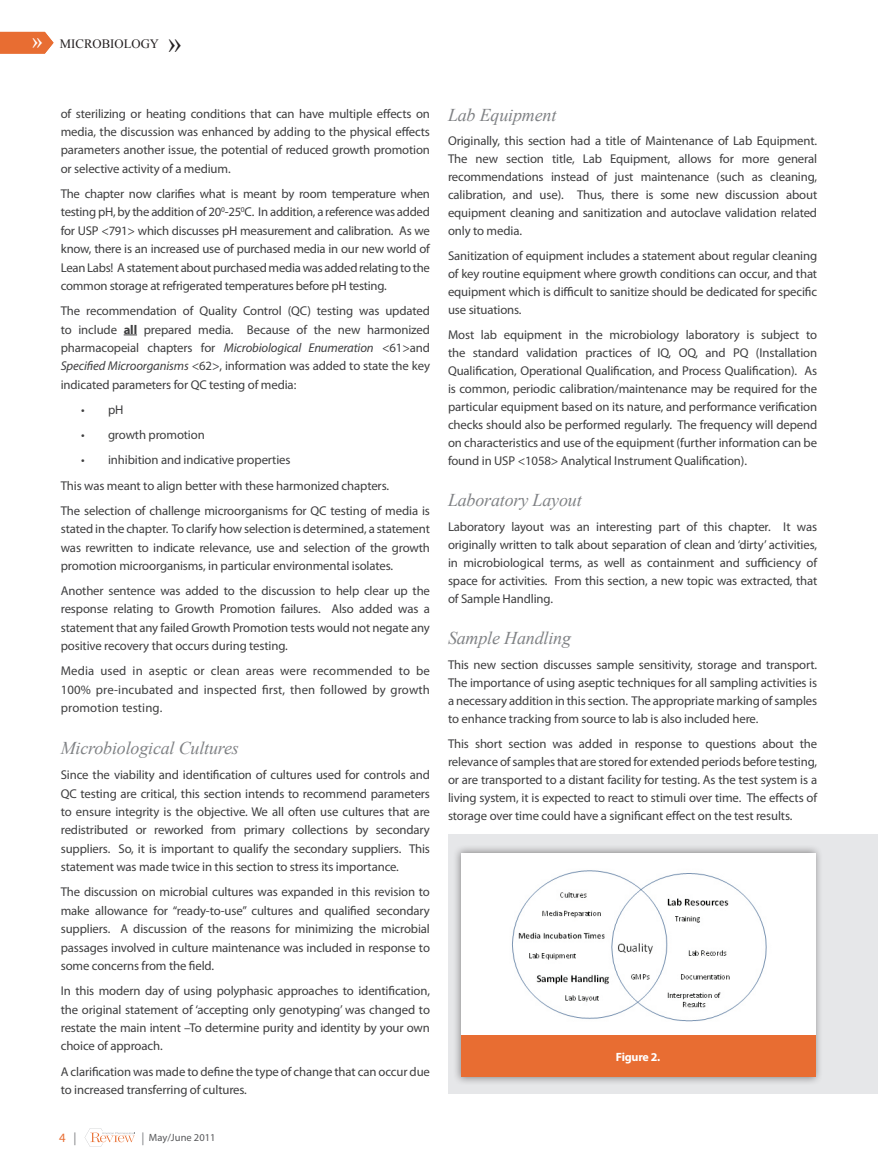
<style>
.page{position:relative;width:878px;height:1175px;background:#fff}
.page>*{position:absolute;margin:0;border:0;box-sizing:border-box;transform-origin:0 0}
.t1{font:27px "Minion Pro";color:#fff}
.Paragraph_Subtilte{font:italic 18px "Times New Roman";letter-spacing:-.01em;color:#808285}
.Paragraph_Style{font:12.75px/18.5px "Myriad Pro";letter-spacing:-.01em;color:#3e3e3f;text-align:justify}
.Section_Title{font:12.75px "Times New Roman";color:#231f20}
.t2{font:12.75px "Myriad Pro";color:#e86d32}
.t3{font:12.75px "Myriad Pro";color:#808285}
.Figure_Table_Legend{font:700 12px "Myriad Pro";letter-spacing:-.02em;color:#fff}
.t4{font:10.5px "Myriad Pro";color:#57585a}
.s1{font-size:27px}
.s2{font-weight:700}
.s3{font-style:italic}
.s4{color:#808285}
</style>
<div class="page">
<svg style="left:85px;top:1128px;width:50px;height:18px"></svg>
<svg style="left:0;top:32px;width:54px;height:22px"></svg>
<svg style="left:124px;top:334px;width:13px;height:1px"></svg>
<div style="left:448px;top:834px;width:430px;height:260px;background:#e6e7e9"></div>
<div style="left:453px;top:844px;width:370px;height:241px;background:#231f20;opacity:.5"></div>
<div style="left:461px;top:852px;width:354px;height:183px;background:#fff"></div>
<div style="left:461px;top:1035px;width:354px;height:42px;background:#e86d32"></div>
<img style="left:512px;top:870px;width:255px;height:152px">
<p class="t1" style="left:31px;top:25px;width:14px">»</p>
<p class="Section_Title" style="left:60px;top:35px;width:123px">MICROBIOLOGY <span class="s1">»</span></p>
<p class="Paragraph_Style" style="left:61px;top:104px;width:370px">of sterilizing or heating conditions that can have multiple effects on media, the discussion was enhanced by adding to the physical effects parameters another issue, the potential of reduced growth promotion or selective activity of a medium.</p>
<p class="Paragraph_Style" style="left:61px;top:184px;width:371px">The chapter now clarifies what is meant by room temperature when testing pH, by the addition of 20<sup>0</sup>-25<sup>0</sup>C. In addition, a reference was added for USP &lt;791&gt; which discusses pH measurement and calibration. As we know, there is an increased use of purchased media in our new world of Lean Labs! A statement about purchased media was added relating to the common storage at refrigerated temperatures before pH testing.</p>
<p class="Paragraph_Style" style="left:61px;top:301px;width:371px">The recommendation of Quality Control (QC) testing was updated to include <span class="s2">all</span> prepared media. Because of the new harmonized pharmacopeial chapters for <span class="s3">Microbiological Enumeration</span> &lt;61&gt;and <span class="s3">Specified Microorganisms</span> &lt;62&gt;, information was added to state the key indicated parameters for QC testing of media:</p>
<p class="Paragraph_Style" style="left:81px;top:400px;width:44px">• pH</p>
<p class="Paragraph_Style" style="left:81px;top:425px;width:125px">• growth promotion</p>
<p class="Paragraph_Style" style="left:81px;top:450px;width:211px">• inhibition and indicative properties</p>
<p class="Paragraph_Style" style="left:61px;top:476px;width:330px">This was meant to align better with these harmonized chapters.</p>
<p class="Paragraph_Style" style="left:61px;top:501px;width:370px">The selection of challenge microorganisms for QC testing of media is stated in the chapter. To clarify how selection is determined, a statement was rewritten to indicate relevance, use and selection of the growth promotion microorganisms, in particular environmental isolates.</p>
<p class="Paragraph_Style" style="left:61px;top:581px;width:371px">Another sentence was added to the discussion to help clear up the response relating to Growth Promotion failures. Also added was a statement that any failed Growth Promotion tests would not negate any positive recovery that occurs during testing.</p>
<p class="Paragraph_Style" style="left:61px;top:661px;width:370px">Media used in aseptic or clean areas were recommended to be 100% pre-incubated and inspected first, then followed by growth promotion testing.</p>
<p class="Paragraph_Subtilte" style="left:61px;top:735px;width:180px">Microbiological Cultures</p>
<p class="Paragraph_Style" style="left:61px;top:765px;width:371px">Since the viability and identification of cultures used for controls and QC testing are critical, this section intends to recommend parameters to ensure integrity is the objective. We all often use cultures that are redistributed or reworked from primary collections by secondary suppliers. So, it is important to qualify the secondary suppliers. This statement was made twice in this section to stress its importance.</p>
<p class="Paragraph_Style" style="left:61px;top:882px;width:371px">The discussion on microbial cultures was expanded in this revision to make allowance for “ready-to-use” cultures and qualified secondary suppliers. A discussion of the reasons for minimizing the microbial passages involved in culture maintenance was included in response to some concerns from the field.</p>
<p class="Paragraph_Style" style="left:61px;top:981px;width:371px">In this modern day of using polyphasic approaches to identification, the original statement of ‘accepting only genotyping’ was changed to restate the main intent –To determine purity and identity by your own choice of approach.</p>
<p class="Paragraph_Style" style="left:61px;top:1061px;width:371px">A clarification was made to define the type of change that can occur due to increased transferring of cultures.</p>
<p class="t2" style="left:59px;top:1129px;width:19px">4 <span class="s4">|</span></p>
<p class="t3" style="left:141px;top:1129px;width:5px">|</p>
<p class="t4" style="left:149px;top:1131px;width:68px">May/June 2011</p>
<p class="Paragraph_Subtilte" style="left:448px;top:102px;width:110px">Lab Equipment</p>
<p class="Paragraph_Style" style="left:448px;top:132px;width:371px;line-height:18px">Originally, this section had a title of Maintenance of Lab Equipment.<br>The new section title, Lab Equipment, allows for more general recommendations instead of just maintenance (such as cleaning, calibration, and use). Thus, there is some new discussion about equipment cleaning and sanitization and autoclave validation related only to media.</p>
<p class="Paragraph_Style" style="left:448px;top:247px;width:371px;line-height:18px">Sanitization of equipment includes a statement about regular cleaning of key routine equipment where growth conditions can occur, and that equipment which is difficult to sanitize should be dedicated for specific use situations.</p>
<p class="Paragraph_Style" style="left:448px;top:325px;width:371px;line-height:18px">Most lab equipment in the microbiology laboratory is subject to the standard validation practices of IQ, OQ, and PQ (Installation Qualification, Operational Qualification, and Process Qualification). As is common, periodic calibration/maintenance may be required for the particular equipment based on its nature, and performance verification checks should also be performed regularly. The frequency will depend on characteristics and use of the equipment (further information can be found in USP &lt;1058&gt; Analytical Instrument Qualification).</p>
<p class="Paragraph_Subtilte" style="left:448px;top:488px;width:135px">Laboratory Layout</p>
<p class="Paragraph_Style" style="left:448px;top:517px;width:371px;line-height:18px">Laboratory layout was an interesting part of this chapter. It was originally written to talk about separation of clean and ‘dirty’ activities, in microbiological terms, as well as containment and sufficiency of space for activities. From this section, a new topic was extracted, that of Sample Handling.</p>
<p class="Paragraph_Subtilte" style="left:448px;top:626px;width:124px">Sample Handling</p>
<p class="Paragraph_Style" style="left:448px;top:655px;width:371px;line-height:18px">This new section discusses sample sensitivity, storage and transport.<br>The importance of using aseptic techniques for all sampling activities is a necessary addition in this section. The appropriate marking of samples to enhance tracking from source to lab is also included here.</p>
<p class="Paragraph_Style" style="left:448px;top:734px;width:371px;line-height:18px">This short section was added in response to questions about the relevance of samples that are stored for extended periods before testing, or are transported to a distant facility for testing. As the test system is a living system, it is expected to react to stimuli over time. The effects of storage over time could have a significant effect on the test results.</p>
<p class="Figure_Table_Legend" style="left:616px;top:1049px;width:46px">Figure 2.</p>
</div>
